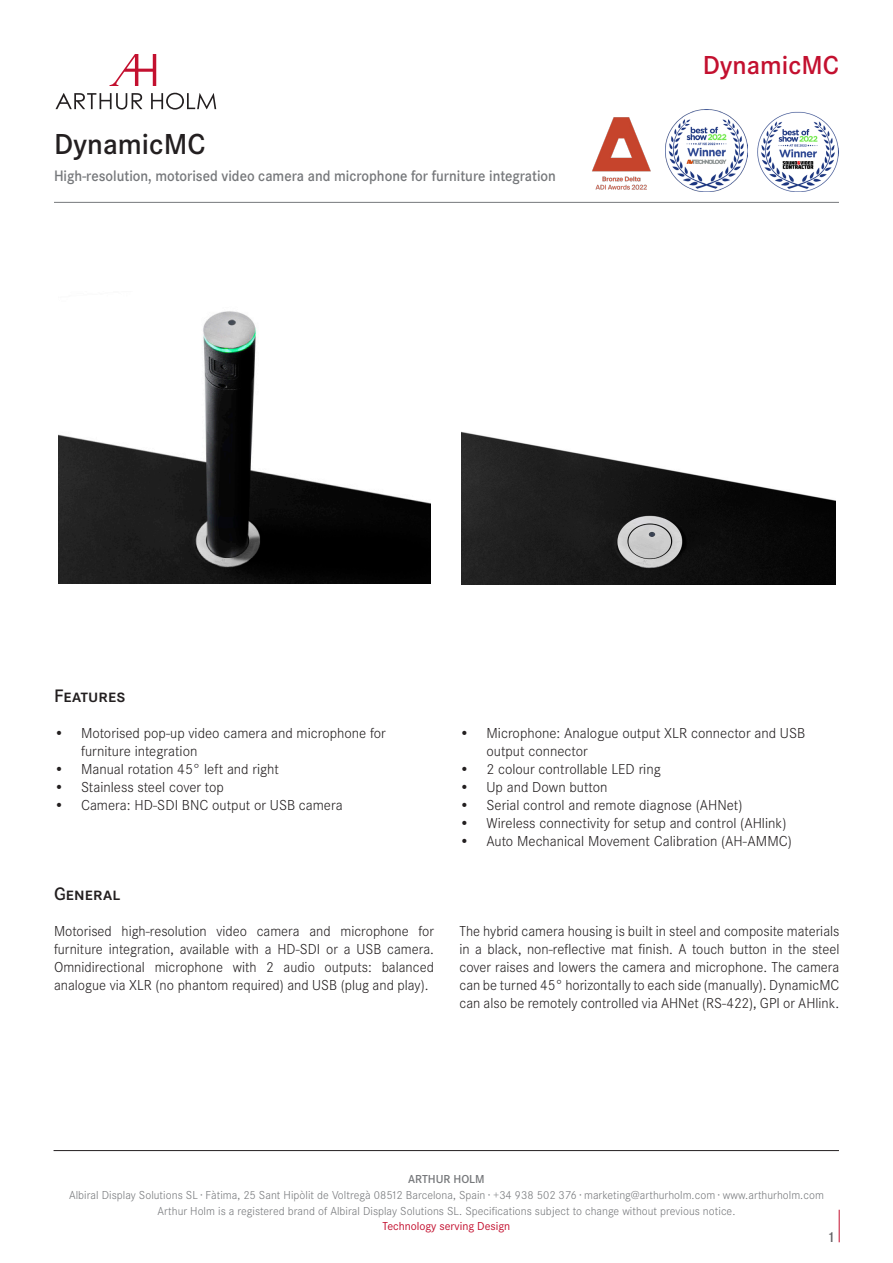
<style>
.page{position:relative;width:893px;height:1263px;background:#fff}
.page>*{position:absolute;margin:0;border:0;box-sizing:border-box;transform-origin:0 0}
.t1{font:600 30px "Corporate S";color:#231f20}
.t2{font:600 27px "Corporate S";color:#c3102f}
.t3{font:600 18.75px "Corporate SSC";color:#231f20}
.t4{font:600 15.75px "Corporate S";color:#76787b;scale:.93 1}
.t5{font:300 15px/18px "Corporate S";color:#231f20;text-align:justify}
.t6{font:600 15px "Corporate S";color:#636366}
.t7{font:300 12px "Corporate S";letter-spacing:.005em;color:#76787b}
.t8{font:12px "Corporate S";color:#c3102f}
.t9{font:600 12px "Corporate S";color:#76787b}
</style>
<div class="page">
<hr style="left:839px;top:1210px;width:1px;height:32px;background:#c3102f">
<hr style="left:54px;top:1150px;width:785px;height:1px;background:#231f20">
<svg style="left:55px;top:93px;width:87px;height:17px"></svg>
<svg style="left:151px;top:93px;width:65px;height:17px"></svg>
<svg style="left:110px;top:54px;width:46px;height:32px"></svg>
<hr style="left:54px;top:202px;width:785px;height:1px;background:#76787b">
<img style="left:462px;top:432px;width:373px;height:152px">
<img style="left:59px;top:311px;width:372px;height:272px">
<img style="left:665px;top:110px;width:82px;height:81px">
<img style="left:757px;top:111px;width:82px;height:80px">
<img style="left:592px;top:117px;width:59px;height:73px">
<p class="t1" style="left:54px;top:127px;width:153px">DynamicMC</p>
<p class="t4" style="left:54px;top:167px;width:541px">High-resolution, motorised video camera and microphone for furniture integration</p>
<p class="t2" style="left:703px;top:49px;width:138px">DynamicMC</p>
<p class="t3" style="left:54px;top:685px;width:73px">Features</p>
<p class="t5" style="left:81px;top:724px;width:306px;text-indent:-27px">• Motorised pop-up video camera and microphone for furniture integration</p>
<p class="t5" style="left:54px;top:760px;width:226px">• Manual rotation 45° left and right</p>
<p class="t5" style="left:54px;top:778px;width:171px">• Stainless steel cover top</p>
<p class="t5" style="left:54px;top:796px;width:290px">• Camera: HD-SDI BNC output or USB camera</p>
<p class="t5" style="left:486px;top:724px;width:320px;text-indent:-27px">• Microphone: Analogue output XLR connector and USB output connector</p>
<p class="t5" style="left:459px;top:760px;width:203px">• 2 colour controllable LED ring</p>
<p class="t5" style="left:459px;top:778px;width:149px">• Up and Down button</p>
<p class="t5" style="left:459px;top:796px;width:285px">• Serial control and remote diagnose (AHNet)</p>
<p class="t5" style="left:459px;top:814px;width:329px">• Wireless connectivity for setup and control (AHlink)</p>
<p class="t5" style="left:459px;top:832px;width:334px">• Auto Mechanical Movement Calibration (AH-AMMC)</p>
<p class="t3" style="left:54px;top:883px;width:68px">General</p>
<p class="t5" style="left:54px;top:922px;width:381px">Motorised high-resolution video camera and microphone for furniture integration, available with a HD-SDI or a USB camera.<br>Omnidirectional microphone with 2 audio outputs: balanced analogue via XLR (no phantom required) and USB (plug and play).</p>
<p class="t5" style="left:459px;top:922px;width:381px">The hybrid camera housing is built in steel and composite materials in a black, non-reflective mat finish. A touch button in the steel cover raises and lowers the camera and microphone. The camera can be turned 45° horizontally to each side (manually). DynamicMC can also be remotely controlled via AHNet (RS-422), GPI or AHlink.</p>
<p class="t9" style="left:408px;top:1172px;width:78px">ARTHUR HOLM</p>
<p class="t7" style="left:69px;top:1188px;width:756px">Albiral Display Solutions SL · Fàtima, 25 Sant Hipòlit de Voltregà 08512 Barcelona, Spain · +34 938 502 376 · marketing@arthurholm.com · www.arthurholm.com</p>
<p class="t7" style="left:157px;top:1204px;width:579px">Arthur Holm is a registered brand of Albiral Display Solutions SL. Specifications subject to change without previous notice.</p>
<p class="t8" style="left:383px;top:1220px;width:129px">Technology serving Design</p>
<p class="t6" style="left:827px;top:1229px;width:10px">1</p>
</div>
